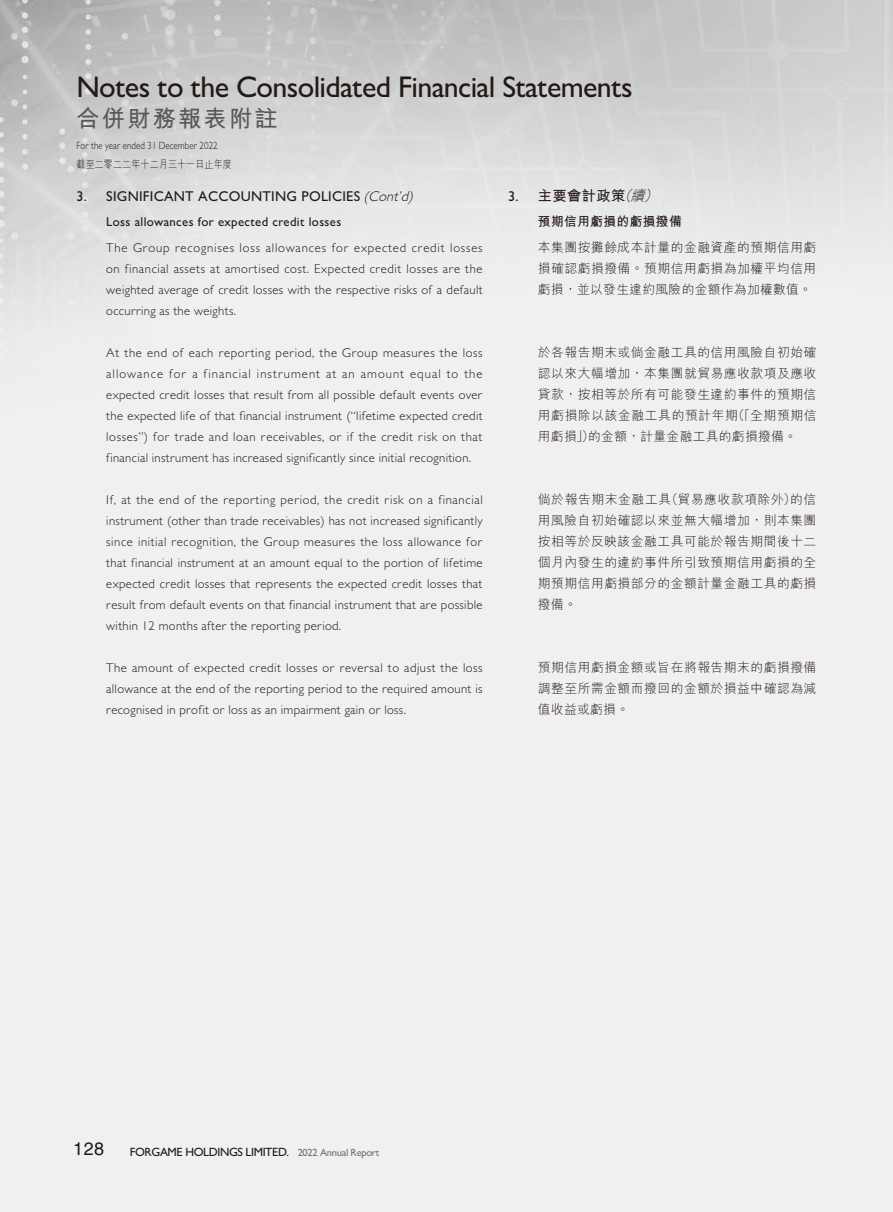
<style>
.page{position:relative;width:893px;height:1212px;background:#fff}
.page>*{position:absolute;margin:0;border:0;box-sizing:border-box;transform-origin:0 0}
.t1{font:500 30px "Gill Sans";letter-spacing:-.02em;color:#231916}
.t2{font:700 23.25px "M Hei HK";letter-spacing:.095em;color:#595857}
.t3{font:18px "Helvetica LT Std";color:#231916}
.t4{font:500 14.25px "Gill Sans";letter-spacing:.02em;color:#231916}
.t5{font:700 14.25px "M Hei HK";letter-spacing:.03em;color:#231916}
.t6{font:300 12.75px/21px "Gill Sans";letter-spacing:.025em;color:#231916;text-align:justify}
.t7{font:300 12.75px/21px "M Hei HK";letter-spacing:.04em;color:#231916;text-align:justify}
.t8{font:500 12.75px "Gill Sans";letter-spacing:.03em;color:#231916}
.t9{font:700 12.75px "M Hei HK";letter-spacing:.03em;color:#231916}
.t10{font:500 12px "Gill Sans";letter-spacing:-.03em;color:#231916}
.t11{font:300 10.5px "Gill Sans";letter-spacing:.01em;color:#231916;scale:.85 1}
.t12{font:300 10.5px "M Hei HK";letter-spacing:.025em;color:#231916;scale:.85 1}
.s1{font-weight:300;font-style:italic}
.s2{font-family:"Gill Sans";font-weight:500}
.s3{font-size:10.5px;color:#727272}
</style>
<div class="page">
<h1 class="t1" style="left:77px;top:69px;width:558px">Notes to the Consolidated Financial Statements</h1>
<h2 class="t2" style="left:77px;top:102px;width:203px">合併財務報表附註</h2>
<p class="t11" style="left:77px;top:139px;width:168px">For the year ended 31 December 2022</p>
<p class="t12" style="left:77px;top:159px;width:184px">截至二零二二年十二月三十一日止年度</p>
<p class="t4" style="left:77px;top:188px;width:338px">3. SIGNIFICANT ACCOUNTING POLICIES <span class="s1">(Cont’d)</span></p>
<p class="t8" style="left:106px;top:214px;width:236px">Loss allowances for expected credit losses</p>
<p class="t6" style="left:106px;top:237px;width:378px">The Group recognises loss allowances for expected credit losses on financial assets at amortised cost. Expected credit losses are the weighted average of credit losses with the respective risks of a default occurring as the weights.</p>
<p class="t6" style="left:106px;top:342px;width:378px">At the end of each reporting period, the Group measures the loss allowance for a financial instrument at an amount equal to the expected credit losses that result from all possible default events over the expected life of that financial instrument (“lifetime expected credit losses”) for trade and loan receivables, or if the credit risk on that financial instrument has increased significantly since initial recognition.</p>
<p class="t6" style="left:106px;top:489px;width:378px">If, at the end of the reporting period, the credit risk on a financial instrument (other than trade receivables) has not increased significantly since initial recognition, the Group measures the loss allowance for that financial instrument at an amount equal to the portion of lifetime expected credit losses that represents the expected credit losses that result from default events on that financial instrument that are possible within 12 months after the reporting period.</p>
<p class="t6" style="left:106px;top:657px;width:378px">The amount of expected credit losses or reversal to adjust the loss allowance at the end of the reporting period to the required amount is recognised in profit or loss as an impairment gain or loss.</p>
<p class="t5" style="left:508px;top:185px;width:154px"><span class="s2">3.</span> 主要會計政策<span class="s1">（續）</span></p>
<p class="t9" style="left:538px;top:212px;width:145px">預期信用虧損的虧損撥備</p>
<p class="t7" style="left:538px;top:236px;width:280px">本集團按攤餘成本計量的金融資產的預期信用虧損確認虧損撥備。預期信用虧損為加權平均信用虧損，並以發生違約風險的金額作為加權數值。</p>
<p class="t7" style="left:538px;top:341px;width:280px">於各報告期末或倘金融工具的信用風險自初始確認以來大幅增加，本集團就貿易應收款項及應收貸款，按相等於所有可能發生違約事件的預期信用虧損除以該金融工具的預計年期（「全期預期信用虧損」）的金額，計量金融工具的虧損撥備。</p>
<p class="t7" style="left:538px;top:488px;width:280px">倘於報告期末金融工具（貿易應收款項除外）的信用風險自初始確認以來並無大幅增加，則本集團按相等於反映該金融工具可能於報告期間後十二個月內發生的違約事件所引致預期信用虧損的全期預期信用虧損部分的金額計量金融工具的虧損撥備。</p>
<p class="t7" style="left:538px;top:656px;width:280px">預期信用虧損金額或旨在將報告期末的虧損撥備調整至所需金額而撥回的金額於損益中確認為減值收益或虧損。</p>
<h3 class="t3" style="left:73px;top:1138px;width:33px">128</h3>
<p class="t10" style="left:130px;top:1144px;width:251px">FORGAME HOLDINGS LIMITED. <span class="s3">2022 Annual Report</span></p>
</div>
